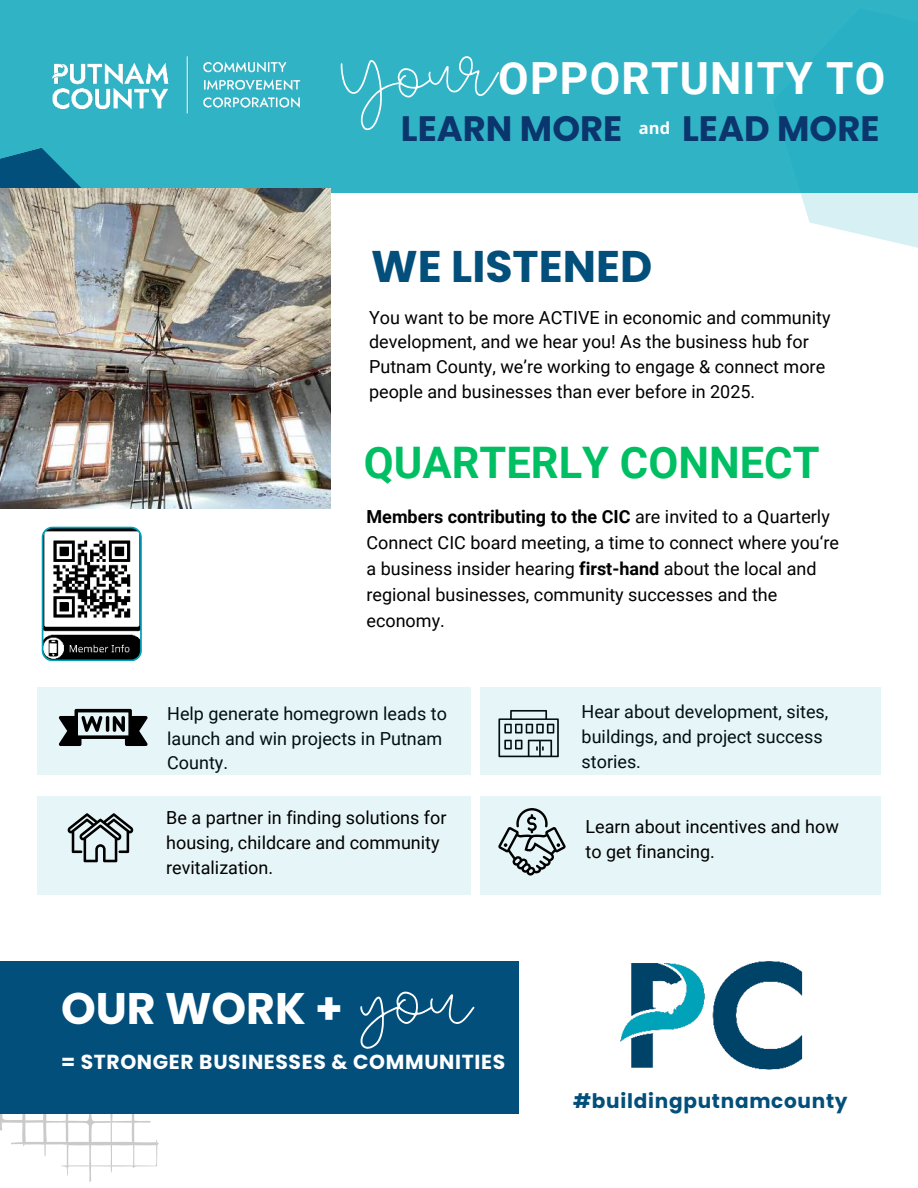
<style>
.page{position:relative;width:918px;height:1188px;background:#fff}
.page>*{position:absolute;margin:0;border:0;box-sizing:border-box;transform-origin:0 0}
.t1{font:95.55px "Golden";color:#fff}
.t2{font:87.3px "Golden";color:#fff}
.t3{font:700 44.25px "Roboto";letter-spacing:.03em;color:#fff}
.t4{font:700 44.25px "Poppins";color:#034f7b}
.t5{font:700 44.25px "Poppins";color:#fff}
.t6{font:700 43.5px "Roboto";color:#00bf63}
.t7{font:700 35.25px "Poppins";color:#0b356d}
.t8{font:700 20.25px "Poppins";letter-spacing:.03em;color:#fff}
.t9{font:700 20.1px "Poppins";letter-spacing:.035em;color:#034f7b}
.t10{font:18px/24.8px "Roboto";color:#000}
.t11{font:700 16.5px "Open Sans";color:#fff}
.s1{font-weight:700}
</style>
<div class="page">
<svg style="left:0;top:1114px;width:159px;height:68px"></svg>
<svg style="left:800px;top:193px;width:118px;height:55px"></svg>
<div style="left:0;top:0;width:918px;height:193px;background:#31b3c6"></div>
<svg style="left:0;top:148px;width:131px;height:41px"></svg>
<img style="left:51px;top:56px;width:250px;height:58px">
<img style="left:0;top:189px;width:331px;height:319px">
<img style="left:620px;top:961px;width:183px;height:109px">
<div style="left:0;top:962px;width:519px;height:152px;background:#034f7b"></div>
<div style="left:480px;top:688px;width:401px;height:87px;background:#e6f5f8"></div>
<div style="left:37px;top:796px;width:433px;height:98px;background:#e6f5f8"></div>
<div style="left:37px;top:687px;width:433px;height:88px;background:#e6f5f8"></div>
<div style="left:480px;top:796px;width:401px;height:98px;background:#e6f5f8"></div>
<svg style="left:498px;top:808px;width:68px;height:68px"></svg>
<svg style="left:67px;top:813px;width:67px;height:49px"></svg>
<svg style="left:59px;top:709px;width:89px;height:37px"></svg>
<svg style="left:42px;top:527px;width:100px;height:134px"></svg>
<h2 class="t2" style="left:337px;top:34px;width:157px;rotate:-6deg">Your</h2>
<h3 class="t3" style="left:498px;top:47px;width:389px">OPPORTUNITY TO</h3>
<h3 class="t7" style="left:401px;top:108px;width:223px">LEARN MORE</h3>
<h3 class="t7" style="left:682px;top:108px;width:199px">LEAD MORE</h3>
<p class="t11" style="left:639px;top:116px;width:33px">and</p>
<h3 class="t4" style="left:371px;top:240px;width:283px">WE LISTENED</h3>
<p class="t10" style="left:369px;top:304px;width:463px">You want to be more ACTIVE in economic and community development, and we hear you! As the business hub for Putnam County, we’re working to engage &amp; connect more people and businesses than ever before in 2025.</p>
<h3 class="t6" style="left:364px;top:432px;width:457px">QUARTERLY CONNECT</h3>
<p class="t10" style="left:367px;top:503px;width:474px;line-height:25.8px"><span class="s1">Members contributing to the CIC</span> are invited to a Quarterly Connect CIC board meeting, a time to connect where you‘re a business insider hearing <span class="s1">first-hand</span> about the local and regional businesses, community successes and the economy.</p>
<p class="t10" style="left:582px;top:699px;width:248px">Hear about development, sites, buildings, and project success stories.</p>
<p class="t10" style="left:167px;top:700px;width:281px">Help generate homegrown leads to launch and win projects in Putnam<br>County.</p>
<p class="t10" style="left:166px;top:805px;width:282px">Be a partner in finding solutions for housing, childcare and community revitalization.</p>
<p class="t10" style="left:585px;top:813px;width:255px">Learn about incentives and how to get financing.</p>
<h3 class="t5" style="left:61px;top:983px;width:284px">OUR WORK +</h3>
<h1 class="t1" style="left:360px;top:946px;width:114px">you</h1>
<p class="t8" style="left:61px;top:1050px;width:446px">= STRONGER BUSINESSES &amp; COMMUNITIES</p>
<p class="t9" style="left:573px;top:1090px;width:276px">#buildingputnamcounty</p>
</div>
